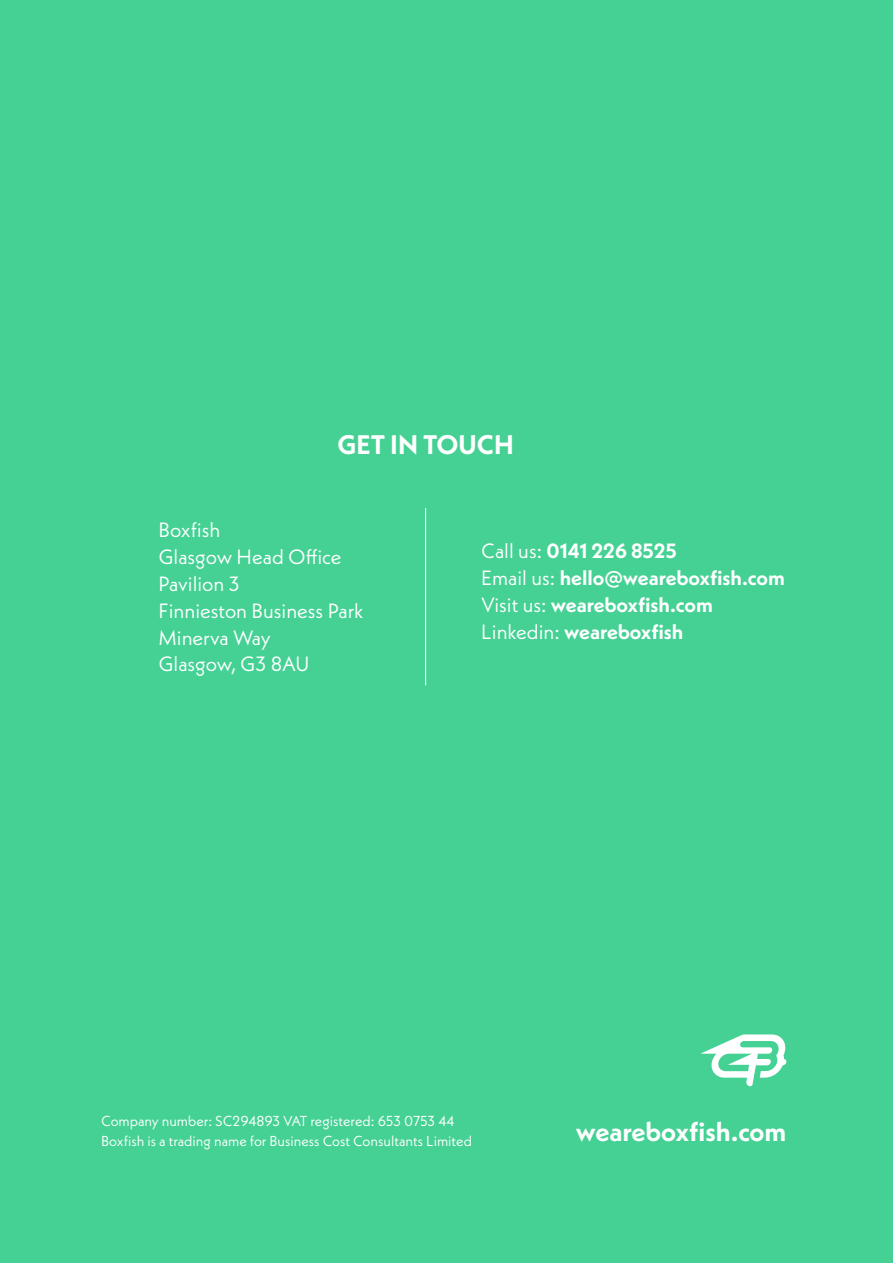
<style>
.page{position:relative;width:893px;height:1263px;background:#45d194}
.page>*{position:absolute;margin:0;border:0;box-sizing:border-box;transform-origin:0 0}
.t1{font:700 26.85px "Neue Kabel";color:#fff}
.t2{font:700 20.7px/26.8px "Neue Kabel";color:#fff}
.t3{font:20.7px "Neue Kabel";color:#fff}
.t4{font:14.4px "Neue Kabel";color:#fff}
.s1{font-weight:400}
</style>
<div class="page">
<hr style="left:425px;top:508px;width:1px;height:177px;background:#fff">
<svg style="left:701px;top:1034px;width:85px;height:52px"></svg>
<p class="t1" style="left:338px;top:427px;width:178px">GET IN TOUCH</p>
<p class="t3" style="left:159px;top:517px;width:63px">Boxfish</p>
<p class="t3" style="left:159px;top:544px;width:185px">Glasgow Head Office</p>
<p class="t3" style="left:159px;top:570px;width:83px">Pavilion 3</p>
<p class="t3" style="left:159px;top:597px;width:207px">Finnieston Business Park</p>
<p class="t3" style="left:159px;top:624px;width:114px">Minerva Way</p>
<p class="t3" style="left:159px;top:651px;width:152px">Glasgow, G3 8AU</p>
<p class="t2" style="left:481px;top:537px;width:197px"><span class="s1">Call us:</span> 0141 226 8525</p>
<p class="t2" style="left:481px;top:564px;width:305px"><span class="s1">Email us:</span> hello@weareboxfish.com</p>
<p class="t2" style="left:481px;top:591px;width:233px"><span class="s1">Visit us:</span> weareboxfish.com<br><span class="s1">Linkedin:</span> weareboxfish</p>
<p class="t4" style="left:101px;top:1111px;width:355px">Company number: SC294893 VAT registered: 653 0753 44</p>
<p class="t4" style="left:101px;top:1132px;width:372px">Boxfish is a trading name for Business Cost Consultants Limited</p>
<p class="t1" style="left:576px;top:1114px;width:212px">weareboxfish.com</p>
</div>
